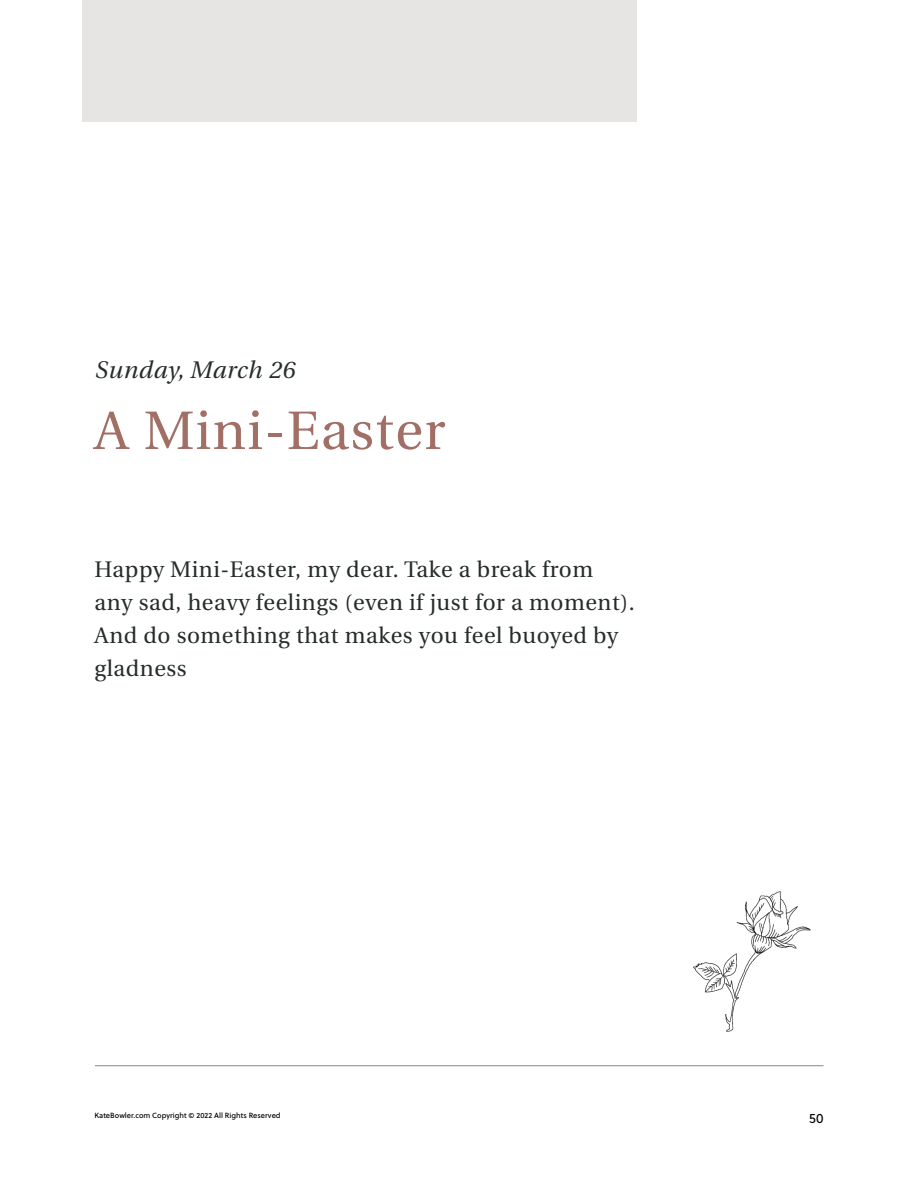
<style>
.page{position:relative;width:918px;height:1188px;background:#fff}
.page>*{position:absolute;margin:0;border:0;box-sizing:border-box;transform-origin:0 0}
.t1{font:54px "Heuristica";letter-spacing:.025em;color:#a26f66}
.t2{font:italic 24px "Heuristica";letter-spacing:.025em;color:#242d28}
.t3{font:22.5px/33px "Heuristica";letter-spacing:.025em;color:#242d28}
.t4{font:13.5px "Soleil";color:#000}
.t5{font:7.5px "Soleil Bk";color:#000}
</style>
<div class="page">
<img style="left:693px;top:891px;width:118px;height:141px">
<div style="left:82px;top:0;width:554px;height:121px;background:#e7e5e4"></div>
<hr style="left:95px;top:1065px;width:729px;height:1px;background:#8f8381">
<p class="t2" style="left:94px;top:351px;width:201px">Sunday, March 26</p>
<h1 class="t1" style="left:94px;top:389px;width:352px">A Mini-Easter</h1>
<p class="t3" style="left:94px;top:553px;width:542px">Happy Mini-Easter, my dear. Take a break from any sad, heavy feelings (even if just for a moment).<br>And do something that makes you feel buoyed by gladness</p>
<p class="t5" style="left:94px;top:1110px;width:188px">KateBowler.com Copyright © 2022 All Rights Reserved</p>
<p class="t4" style="left:809px;top:1108px;width:16px">50</p>
</div>
